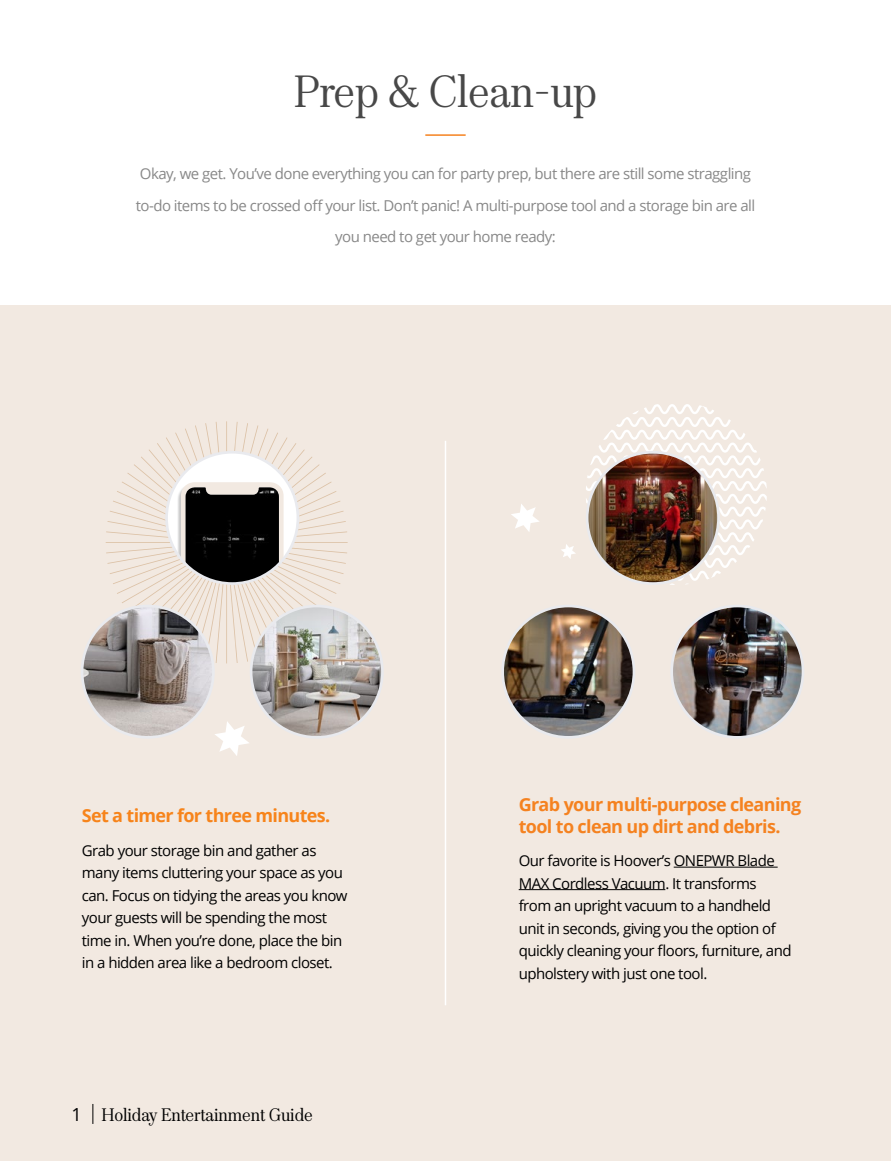
<style>
.page{position:relative;width:891px;height:1161px;background:#fff}
.page>*{position:absolute;margin:0;border:0;box-sizing:border-box;transform-origin:0 0}
.t1{font:300 45px "Keiss Text";letter-spacing:-.005em;color:#484848}
.t2{font:700 18px/21.6px "Open Sans";letter-spacing:-.035em;color:#f58220}
.t3{font:300 18px "Keiss Text";letter-spacing:-.005em;color:#000}
.t4{font:700 18px "Open Sans";letter-spacing:-.035em;color:#f7841b}
.t5{font:15px/22.5px "Open Sans";letter-spacing:-.035em;color:#000}
.t6{font:15px/31.5px "Open Sans";letter-spacing:-.035em;color:#888;text-align:center}
.s1{font-family:"Open Sans";font-weight:400}
</style>
<div class="page">
<div style="left:0;top:305px;width:891px;height:856px;background:#f2e9e1"></div>
<hr style="left:425px;top:134px;width:41px;height:2px;background:#f58220">
<hr style="left:674px;top:867px;width:104px;height:1px;background:#000">
<hr style="left:519px;top:889px;width:146px;height:1px;background:#000">
<img style="left:82px;top:606px;width:131px;height:131px;border-radius:66px">
<img style="left:503px;top:606px;width:131px;height:131px;border-radius:66px">
<div style="left:501px;top:605px;width:134px;height:134px;border:3px solid #e9eaee;border-radius:50%"></div>
<img style="left:251px;top:606px;width:131px;height:131px;border-radius:66px">
<img style="left:672px;top:606px;width:131px;height:131px;border-radius:66px">
<div style="left:670px;top:605px;width:134px;height:134px;border:3px solid #e9eaee;border-radius:50%"></div>
<svg style="left:586px;top:404px;width:181px;height:181px"></svg>
<svg style="left:106px;top:421px;width:242px;height:242px"></svg>
<img style="left:186px;top:487px;width:93px;height:97px">
<div style="left:165px;top:451px;width:134px;height:134px;border:3px solid #e9eaee;border-radius:50%"></div>
<img style="left:587px;top:452px;width:132px;height:132px;border-radius:66px">
<div style="left:586px;top:451px;width:134px;height:134px;border:3px solid #e9eaee;border-radius:50%"></div>
<hr style="left:445px;top:441px;width:1px;height:564px;background:#fff">
<svg style="left:561px;top:544px;width:15px;height:15px"></svg>
<svg style="left:511px;top:504px;width:28px;height:28px"></svg>
<svg style="left:215px;top:721px;width:34px;height:35px"></svg>
<svg style="left:93px;top:1104px;width:1px;height:20px"></svg>
<h1 class="t1" style="left:294px;top:62px;width:305px">Prep &amp; Clean-up</h1>
<p class="t6" style="left:136px;top:158px;width:621px">Okay, we get. You’ve done everything you can for party prep, but there are still some straggling to-do items to be crossed off your list. Don’t panic! A multi-purpose tool and a storage bin are all you need to get your home ready:</p>
<p class="t4" style="left:82px;top:802px;width:250px">Set a timer for three minutes.</p>
<p class="t5" style="left:82px;top:839px;width:267px">Grab your storage bin and gather as many items cluttering your space as you can. Focus on tidying the areas you know your guests will be spending the most time in. When you’re done, place the bin in a hidden area like a bedroom closet.</p>
<p class="t3" style="left:72px;top:1103px;width:243px"><span class="s1">1</span> Holiday Entertainment Guide</p>
<p class="t2" style="left:519px;top:794px;width:284px">Grab your multi-purpose cleaning tool to clean up dirt and debris.</p>
<p class="t5" style="left:519px;top:849px;width:274px">Our favorite is Hoover’s ONEPWR Blade MAX Cordless Vacuum. It transforms from an upright vacuum to a handheld unit in seconds, giving you the option of quickly cleaning your floors, furniture, and upholstery with just one tool.</p>
</div>
